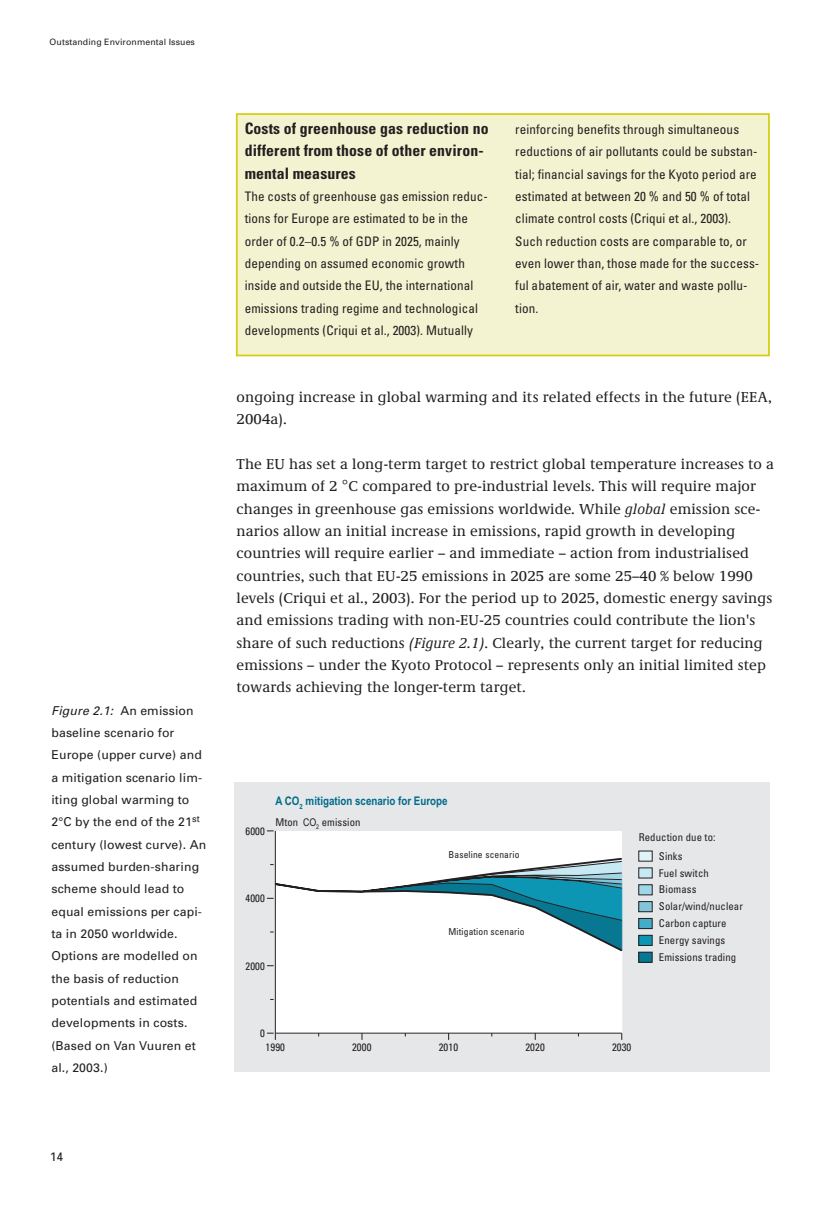
<style>
.page{position:relative;width:819px;height:1216px;background:#fff}
.page>*{position:absolute;margin:0;border:0;box-sizing:border-box;transform-origin:0 0}
.t1{font:700 condensed 15.75px/22.4px "Univers";letter-spacing:.01em;color:#231f20}
.t2{font:14.88px/22.4px "RIVM Demos";letter-spacing:.01em;color:#231f20}
.t3{font:condensed 13.12px/22.4px "Univers";letter-spacing:.01em;color:#231f20}
.t4{font:12.25px/22.4px "Univers";letter-spacing:.01em;color:#231f20}
.t5{font:700 11.9px "Arial Narrow";color:#006c8c}
.t6{font:condensed 10.67px/16.8px "Univers";letter-spacing:.01em;color:#231f20}
.t7{font:condensed 9.45px "Univers";letter-spacing:.01em;color:#231f20}
.t8{font:8.75px "Univers";letter-spacing:.01em;color:#231f20}
.s1{font-style:italic}
.s2{color:#01686d}
.s3{font-family:"Arial Narrow";font-stretch:normal}
</style>
<div class="page">
<div style="left:237px;top:114px;width:531px;height:241px;background:#f3f3d1"></div>
<div style="left:236px;top:113px;width:533px;height:243px;border:2px solid #d1cf12"></div>
<div style="left:234px;top:782px;width:535px;height:289px;background:#e6e7e9"></div>
<div style="left:275px;top:831px;width:346px;height:202px;background:#fff"></div>
<hr style="left:275px;top:1032px;width:346px;height:1px;background:#231f20">
<hr style="left:275px;top:831px;width:1px;height:202px;background:#231f20">
<svg style="left:267px;top:1032px;width:9px;height:7px"></svg>
<svg style="left:267px;top:856px;width:356px;height:97px"></svg>
<div style="left:638px;top:851px;width:13px;height:10px;background:#e2f3f8"></div>
<div style="left:638px;top:868px;width:13px;height:10px;background:#c7e9f4"></div>
<div style="left:638px;top:884px;width:13px;height:11px;background:#a0d7e8"></div>
<div style="left:638px;top:884px;width:14px;height:11px;border:1px solid #231f20"></div>
<div style="left:638px;top:901px;width:13px;height:10px;background:#83c4d9"></div>
<div style="left:638px;top:901px;width:14px;height:11px;border:1px solid #231f20"></div>
<div style="left:638px;top:918px;width:13px;height:10px;background:#43acc7"></div>
<div style="left:638px;top:918px;width:14px;height:11px;border:1px solid #231f20"></div>
<div style="left:638px;top:935px;width:13px;height:10px;background:#0c96b4"></div>
<div style="left:638px;top:935px;width:14px;height:10px;border:1px solid #231f20"></div>
<div style="left:638px;top:952px;width:13px;height:10px;background:#087791"></div>
<div style="left:638px;top:952px;width:14px;height:10px;border:1px solid #231f20"></div>
<p class="t8" style="left:50px;top:38px;width:147px">Outstanding Environmental Issues</p>
<p class="t4" style="left:51px;top:700px;width:156px"><span class="s1">Figure 2.1:</span> An emission baseline scenario for<br>Europe (upper curve) and a mitigation scenario lim&shy;iting global warming to<br>2°C by the end of the 21<sup>st </sup>century (lowest curve). An assumed burden-sharing scheme should lead to equal emissions per capi&shy;ta in 2050 worldwide.<br>Options are modelled on the basis of reduction potentials and estimated developments in costs. (Based on Van Vuuren et al., 2003.)</p>
<p class="t1" style="left:244px;top:119px;width:245px">Costs of greenhouse gas reduction no different from those of other environ&shy;mental measures</p>
<p class="t3" style="left:244px;top:186px;width:245px">The costs of greenhouse gas emission reduc&shy;tions for Europe are estimated to be in the order of 0.2–0.5 % of GDP in 2025, mainly depending on assumed economic growth inside and outside the EU, the international emissions trading regime and technological developments (Criqui et al., 2003). Mutually</p>
<p class="t3" style="left:515px;top:119px;width:245px">reinforcing benefits through simultaneous reductions of air pollutants could be substan&shy;tial; financial savings for the Kyoto period are estimated at between 20 % and 50 % of total climate control costs (Criqui et al., 2003).<br>Such reduction costs are comparable to, or even lower than, those made for the success&shy;ful abatement of air, water and waste pollu&shy;tion.</p>
<p class="t2" style="left:236px;top:387px;width:536px">ongoing increase in global warming and its related effects in the future (EEA,<br>2004a).</p>
<p class="t2" style="left:236px;top:454px;width:539px">The EU has set a long-term target to restrict global temperature increases to a maximum of 2 °C compared to pre-industrial levels. This will require major changes in greenhouse gas emissions worldwide. While <span class="s1">global</span> emission sce&shy;narios allow an initial increase in emissions, rapid growth in developing countries will require earlier – and immediate – action from industrialised countries, such that EU-25 emissions in 2025 are some 25–40 % below 1990 levels (Criqui et al., 2003). For the period up to 2025, domestic energy savings and emissions trading with non-EU-25 countries could contribute the lion's share of such reductions <span class="s1">(Figure 2.1)</span>. Clearly, the current target for reducing emissions – under the Kyoto Protocol – represents only an initial limited step towards achieving the longer-term target.</p>
<p class="t6" style="left:245px;top:823px;width:21px">6000</p>
<p class="t5" style="left:275px;top:796px;width:174px">A <span class="s2">C</span>O<sub>2</sub> mitigation scenario for Europe</p>
<p class="t6" style="left:275px;top:815px;width:87px">Mton <span class="s3">CO</span><sub>2</sub> emission</p>
<p class="t7" style="left:448px;top:850px;width:72px">Baseline scenario</p>
<p class="t6" style="left:245px;top:891px;width:21px">4000</p>
<p class="t6" style="left:245px;top:958px;width:21px">2000</p>
<p class="t7" style="left:448px;top:928px;width:77px">Mitigation scenario</p>
<p class="t6" style="left:658px;top:829px;width:58px;line-height:18.6px;text-indent:-20px">Reduction due to:<br>Sinks</p>
<p class="t6" style="left:658px;top:865px;width:85px">Fuel switch<br>Biomass<br>Solar/wind/nuclear<br>Carbon capture<br>Energy savings<br>Emissions trading</p>
<p class="t6" style="left:260px;top:1026px;width:6px">0</p>
<p class="t6" style="left:265px;top:1039px;width:21px">1990</p>
<p class="t6" style="left:352px;top:1039px;width:21px">2000</p>
<p class="t6" style="left:438px;top:1039px;width:21px">2010</p>
<p class="t6" style="left:525px;top:1039px;width:21px">2020</p>
<p class="t6" style="left:611px;top:1039px;width:21px">2030</p>
<p class="t4" style="left:50px;top:1146px;width:15px">14</p>
</div>
